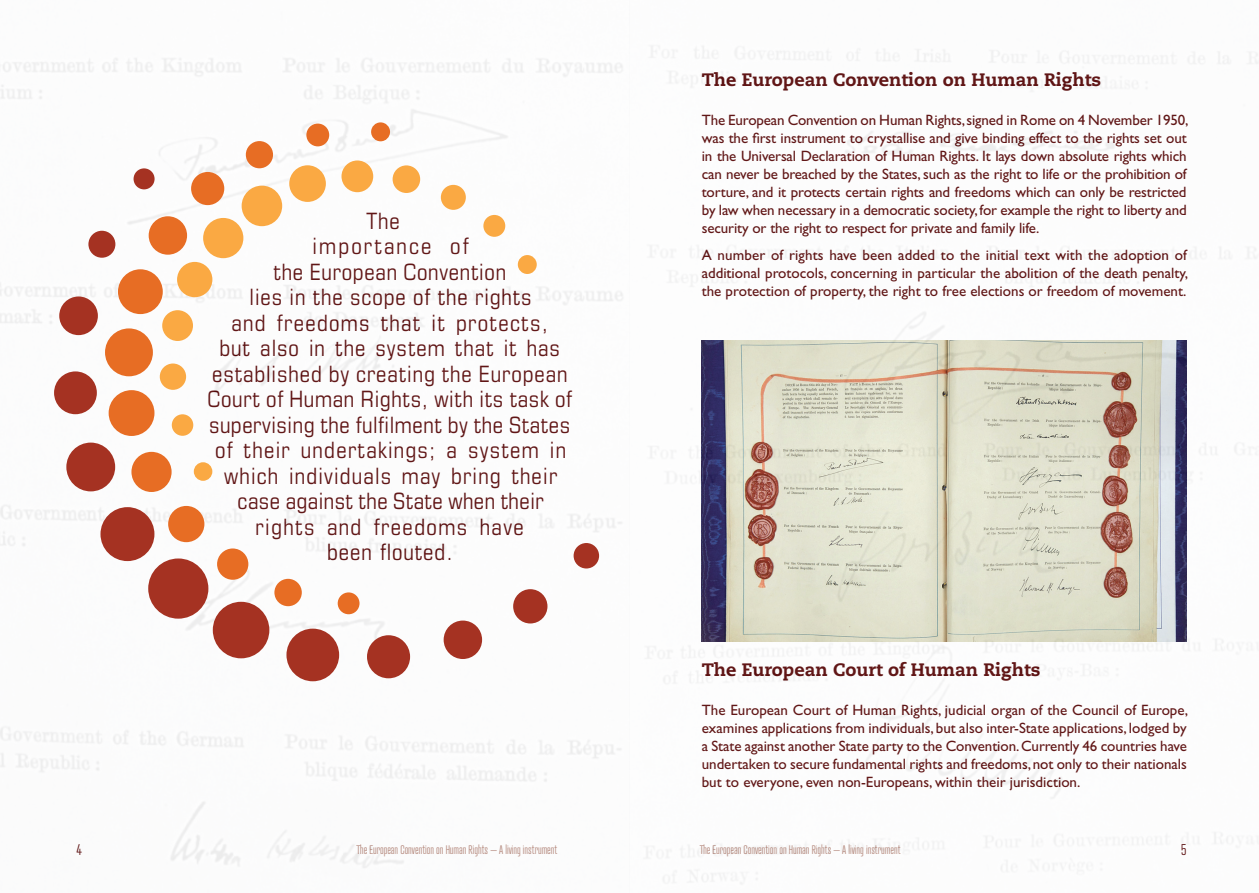
<style>
.page{position:relative;width:1259px;height:893px;background:#fff}
.page>*{position:absolute;margin:0;border:0;box-sizing:border-box;transform-origin:0 0}
.Texte_rond{font:condensed 22.5px/25.5px "Eurostile LT Std";letter-spacing:.04em;color:#530000;text-align:center}
.Heading_2{font:800 18px "Caecilia LT Std";color:#530000}
.Texte{font:15px/18px "Gill Sans Std";color:#530000;text-align:justify}
.t1{font:300 15px "Atrament";color:#530000}
.t2{font:300 12px "Atrament";color:#b28376}
</style>
<div class="page">
<img style="left:0;top:45px;width:1258px;height:839px">
<svg style="left:105px;top:122px;width:285px;height:46px"></svg>
<svg style="left:54px;top:168px;width:545px;height:513px"></svg>
<p class="Texte_rond" style="left:207px;top:208px;width:366px">The<br>importance of<br>the European Convention<br>lies in the scope of the rights<br>and freedoms that it protects,<br>but also in the system that it has established by creating the European<br>Court of Human Rights, with its task of supervising the fulfilment by the States of their undertakings; a system in which individuals may bring their case against the State when their rights and freedoms have<br>been flouted.</p>
<p class="Heading_2" style="left:702px;top:69px;width:401px">The European Convention on Human Rights</p>
<p class="Texte" style="left:702px;top:111px;width:488px">The European Convention on Human Rights, signed in Rome on 4 November 1950, was the first instrument to crystallise and give binding effect to the rights set out in the Universal Declaration of Human Rights. It lays down absolute rights which can never be breached by the States, such as the right to life or the prohibition of torture, and it protects certain rights and freedoms which can only be restricted by law when necessary in a democratic society, for example the right to liberty and security or the right to respect for private and family life.</p>
<p class="Texte" style="left:702px;top:246px;width:488px">A number of rights have been added to the initial text with the adoption of additional protocols, concerning in particular the abolition of the death penalty, the protection of property, the right to free elections or freedom of movement.</p>
<p class="Heading_2" style="left:702px;top:658px;width:340px">The European Court of Human Rights</p>
<p class="Texte" style="left:702px;top:701px;width:488px">The European Court of Human Rights, judicial organ of the Council of Europe, examines applications from individuals, but also inter-State applications, lodged by a State against another State party to the Convention. Currently 46 countries have undertaken to secure fundamental rights and freedoms, not only to their nationals but to everyone, even non-Europeans, within their jurisdiction.</p>
<p class="t1" style="left:76px;top:841px;width:7px">4</p>
<p class="t2" style="left:356px;top:843px;width:202px">The European Convention on Human Rights – A living instrument</p>
<p class="t2" style="left:699px;top:843px;width:202px">The European Convention on Human Rights – A living instrument</p>
<p class="t1" style="left:1181px;top:841px;width:7px">5</p>
</div>
